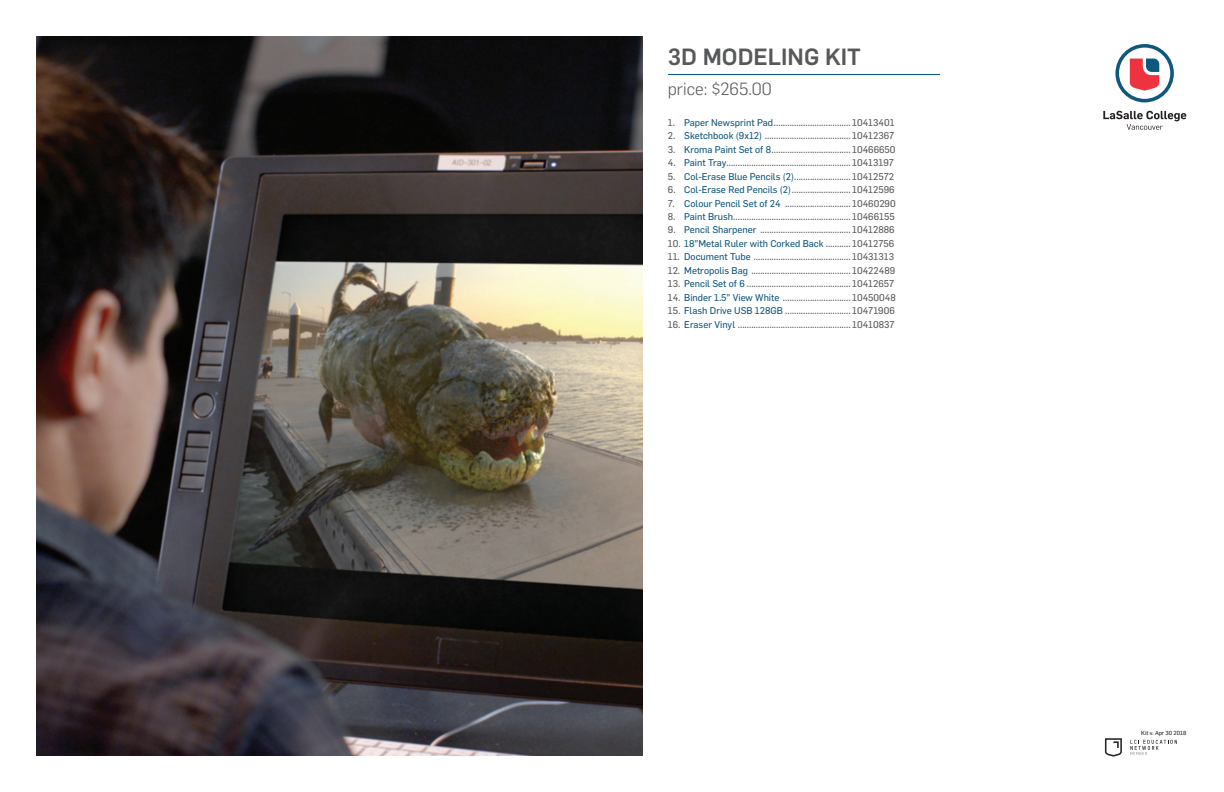
<style>
.page{position:relative;width:1224px;height:792px;background:#fff}
.page>*{position:absolute;margin:0;border:0;box-sizing:border-box;transform-origin:0 0}
.t1{font:500 23px "Flama";color:#57585a}
.t2{font:300 17.3px "Flama";color:#57585a}
.t3{font:9.6px "Flama Basic";color:#57585a}
.t4{font:9.6px "Flama Basic";color:#0f577d}
.t5{font:5.8px "Flama Basic";color:#231f20}
.s1{color:#0f577d}
.s2{color:#57585a}
</style>
<div class="page">
<svg style="left:1115px;top:44px;width:59px;height:58px"></svg>
<svg style="left:1103px;top:111px;width:83px;height:19px"></svg>
<hr style="left:668px;top:74px;width:272px;height:1px;background:#00597d">
<img style="left:36px;top:36px;width:607px;height:719px">
<svg style="left:1105px;top:738px;width:17px;height:19px"></svg>
<svg style="left:1130px;top:740px;width:47px;height:15px"></svg>
<h1 class="t1" style="left:668px;top:41px;width:195px">3D MODELING KIT</h1>
<h2 class="t2" style="left:668px;top:77px;width:106px">price: $265.00</h2>
<p class="t3" style="left:668px;top:116px;width:228px">1. <span class="s1">Paper Newsprint Pad</span>.................................. 10413401</p>
<p class="t3" style="left:668px;top:129px;width:228px">2. <span class="s1">Sketchbook (9x12)</span> ...................................... 10412367</p>
<p class="t3" style="left:668px;top:143px;width:229px">3. <span class="s1">Kroma Paint Set of 8</span>................................... 10466650</p>
<p class="t3" style="left:668px;top:156px;width:228px">4. <span class="s1">Paint Tray</span>....................................................... 10413197</p>
<p class="t3" style="left:668px;top:170px;width:228px">5. <span class="s1">Col-Erase Blue Pencils (2)</span>......................... 10412572</p>
<p class="t3" style="left:668px;top:183px;width:228px">6. <span class="s1">Col-Erase Red Pencils (2)</span>.......................... 10412596</p>
<p class="t3" style="left:668px;top:196px;width:229px">7. <span class="s1">Colour Pencil Set of 24</span> ............................. 10460290</p>
<p class="t3" style="left:668px;top:210px;width:228px">8. <span class="s1">Paint Brush</span>.................................................... 10466155</p>
<p class="t3" style="left:668px;top:223px;width:228px">9. <span class="s1">Pencil Sharpener</span> ........................................ 10412886</p>
<p class="t4" style="left:668px;top:237px;width:228px"><span class="s2">10.</span> 18”Metal Ruler with Corked Back <span class="s2">........... 10412756</span></p>
<p class="t3" style="left:668px;top:250px;width:228px">11. <span class="s1">Document Tube</span> ........................................... 10431313</p>
<p class="t3" style="left:668px;top:264px;width:229px">12. <span class="s1">Metropolis Bag</span> ............................................ 10422489</p>
<p class="t3" style="left:668px;top:277px;width:228px">13. <span class="s1">Pencil Set of 6</span> .............................................. 10412657</p>
<p class="t3" style="left:668px;top:291px;width:229px">14. <span class="s1">Binder 1.5” View White</span> .............................. 10450048</p>
<p class="t3" style="left:668px;top:304px;width:228px">15. <span class="s1">Flash Drive USB 128GB</span> ............................. 10471906</p>
<p class="t3" style="left:668px;top:317px;width:228px">16. <span class="s1">Eraser Vinyl</span> .................................................. 10410837</p>
<p class="t5" style="left:1141px;top:729px;width:47px">Kit v. Apr 30 2018</p>
</div>
